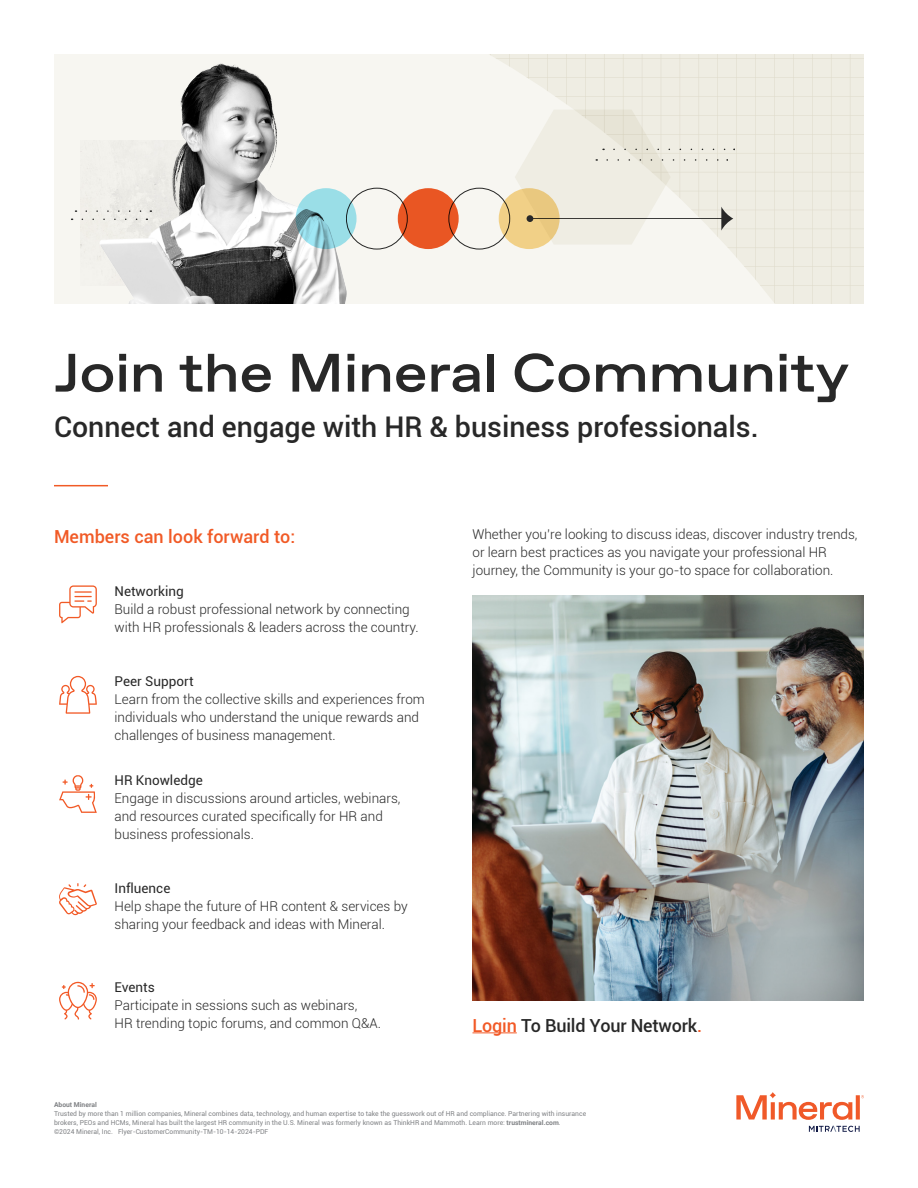
<style>
.page{position:relative;width:918px;height:1188px;background:#fff}
.page>*{position:absolute;margin:0;border:0;box-sizing:border-box;transform-origin:0 0}
.Cover_Headline{font:500 54px "ABC Favorit Extended";color:#282828}
.Cover_Subhead{font:500 28.5px "Roboto";color:#282828}
.Secondary_header{font:500 18px "Roboto";color:#f15a26}
.Call_to_action_text{font:500 18px "Roboto";letter-spacing:-.01em;color:#282828}
.body_copy{font:300 13.5px/18px "Roboto";color:#282828}
.Icon_Callout_Header_-Citrine{font:13.5px "Roboto";color:#282828}
.About_Mineral_text{font:6.75px/9px "Roboto";color:#808285}
.About_Mineral_header{font:700 6.75px "Roboto";color:#808285}
.s1{color:#f25926}
.s2{color:#f15a26}
.s3{font-weight:700}
</style>
<div class="page">
<svg style="left:492px;top:54px;width:372px;height:250px;fill:#efede3"></svg>
<img style="left:54px;top:54px;width:438px;height:250px">
<svg style="left:499px;top:188px;width:61px;height:61px"></svg>
<div style="left:398px;top:188px;width:61px;height:61px;background:#e95623;border-radius:50%"></div>
<svg style="left:296px;top:188px;width:61px;height:61px;background:#90cfd8"></svg>
<div style="left:346px;top:188px;width:62px;height:61px;border:1px solid #282828;border-radius:50%"></div>
<div style="left:448px;top:188px;width:62px;height:61px;border:1px solid #282828;border-radius:50%"></div>
<svg style="left:82px;top:219px;width:65px;height:1px"></svg>
<svg style="left:86px;top:210px;width:65px;height:2px"></svg>
<svg style="left:515px;top:110px;width:220px;height:135px;background:#ece8da"></svg>
<hr style="left:54px;top:485px;width:54px;height:1px;background:#f15a26">
<hr style="left:472px;top:1032px;width:45px;height:1px;background:#f25926">
<svg style="left:809px;top:1126px;width:51px;height:6px"></svg>
<svg style="left:736px;top:1092px;width:128px;height:28px"></svg>
<svg style="left:59px;top:585px;width:38px;height:38px"></svg>
<img style="left:472px;top:596px;width:392px;height:405px">
<svg style="left:59px;top:676px;width:38px;height:38px"></svg>
<svg style="left:59px;top:883px;width:38px;height:32px"></svg>
<svg style="left:59px;top:775px;width:38px;height:38px"></svg>
<svg style="left:59px;top:982px;width:38px;height:38px"></svg>
<p class="Cover_Headline" style="left:54px;top:341px;width:796px">Join the Mineral Community</p>
<p class="Cover_Subhead" style="left:54px;top:407px;width:706px">Connect and engage with HR &amp; business professionals.</p>
<p class="Secondary_header" style="left:54px;top:524px;width:243px">Members can look forward to:</p>
<p class="Icon_Callout_Header_-Citrine" style="left:115px;top:581px;width:71px">Networking</p>
<p class="body_copy" style="left:115px;top:599px;width:306px">Build a robust professional network by connecting with HR professionals &amp; leaders across the country.</p>
<p class="Icon_Callout_Header_-Citrine" style="left:115px;top:672px;width:81px">Peer Support</p>
<p class="body_copy" style="left:115px;top:690px;width:312px">Learn from the collective skills and experiences from individuals who understand the unique rewards and challenges of business management.</p>
<p class="Icon_Callout_Header_-Citrine" style="left:115px;top:771px;width:90px">HR Knowledge</p>
<p class="body_copy" style="left:115px;top:789px;width:288px">Engage in discussions around articles, webinars, and resources curated specifically for HR and business professionals.</p>
<p class="Icon_Callout_Header_-Citrine" style="left:115px;top:879px;width:57px">Influence</p>
<p class="body_copy" style="left:115px;top:897px;width:295px">Help shape the future of HR content &amp; services by sharing your feedback and ideas with Mineral.</p>
<p class="Icon_Callout_Header_-Citrine" style="left:115px;top:978px;width:42px">Events</p>
<p class="body_copy" style="left:115px;top:996px;width:268px">Participate in sessions such as webinars,<br>HR trending topic forums, and common Q&amp;A.</p>
<p class="body_copy" style="left:472px;top:525px;width:387px">Whether you’re looking to discuss ideas, discover industry trends, or learn best practices as you navigate your professional HR journey, the Community is your go-to space for collaboration.</p>
<p class="Call_to_action_text" style="left:472px;top:1012px;width:231px"><span class="s1">Login</span> To Build Your Network<span class="s2">.</span></p>
<p class="About_Mineral_header" style="left:54px;top:1100px;width:44px">About Mineral</p>
<p class="About_Mineral_text" style="left:54px;top:1109px;width:534px">Trusted by more than 1 million companies, Mineral combines data, technology, and human expertise to take the guesswork out of HR and compliance. Partnering with insurance brokers, PEOs and HCMs, Mineral has built the largest HR community in the U.S. Mineral was formerly known as ThinkHR and Mammoth. Learn more: <span class="s3">trustmineral.com</span>.<br>©2024 Mineral, Inc. Flyer-CustomerCommunity-TM-10-14-2024-PDF</p>
</div>
